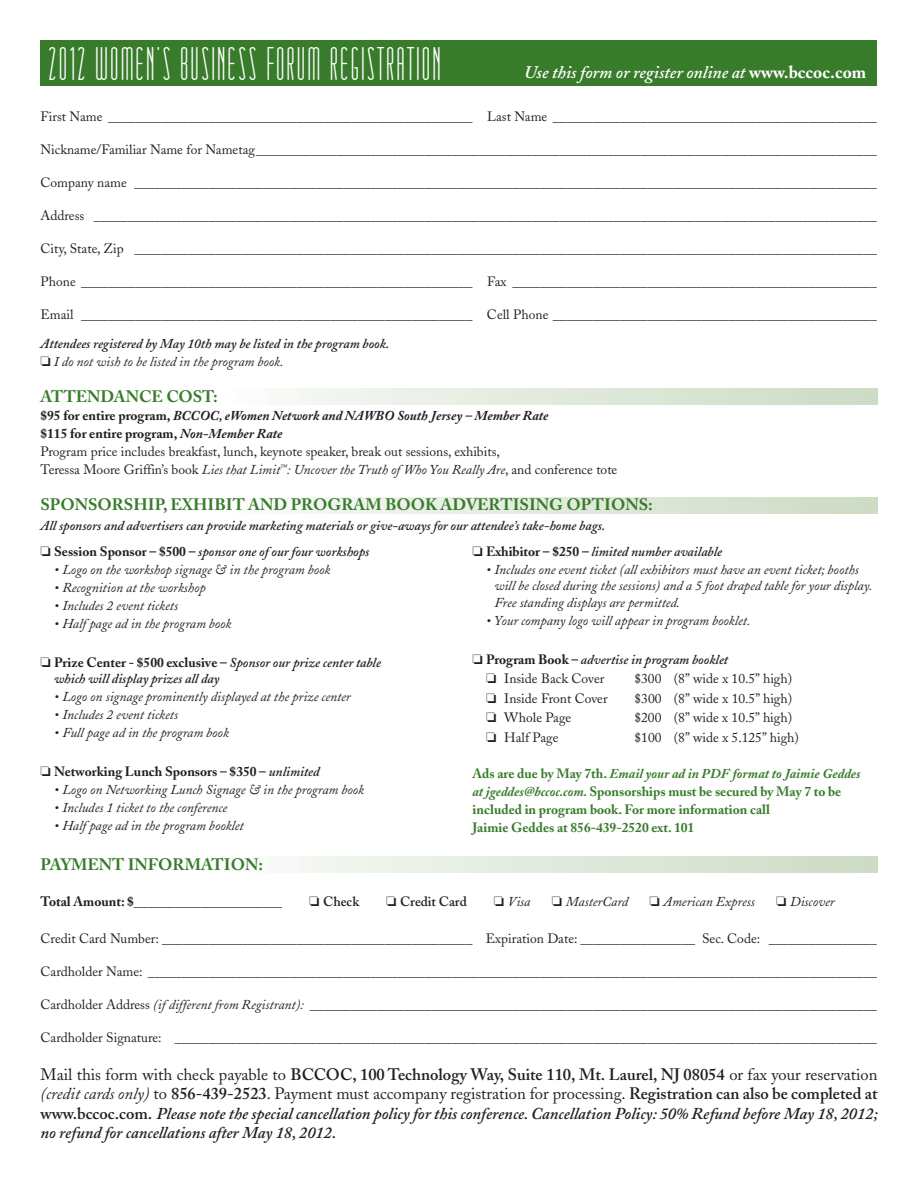
<style>
.page{position:relative;width:918px;height:1188px;background:#fff}
.page>*{position:absolute;margin:0;border:0;box-sizing:border-box;transform-origin:0 0}
.t1{font:44.1px "Matchbook";color:#fff}
.t2{font:italic 600 17.55px "Adobe Caslon";color:#fff}
.t3{font:italic 600 16.5px/19.5px "Adobe Caslon";color:#231f20;text-align:justify}
.t4{font:700 16.5px "Adobe Caslon";color:#387c2b}
.t5{font:13.5px/18px "Adobe Caslon";color:#231f20}
.t6{font:italic 13.5px/16.5px "Adobe Caslon";color:#231f20}
.t7{font:italic 600 13.5px/18px "Adobe Caslon";color:#231f20}
.t8{font:700 13.5px/18px "Adobe Caslon";color:#387c2b}
.t9{font:700 13.5px "Adobe Caslon";color:#231f20}
.t10{font:600 13.5px "Adobe Caslon";color:#231f20}
.s1{font-weight:700;font-style:normal}
.s2{font-weight:400}
.s3{font-weight:700}
.s4{font-weight:700;font-style:italic}
.s5{font-style:italic}
.s6{font-weight:600;font-style:italic}
.s7{font-weight:400;font-style:normal}
.s8{font-style:normal}
</style>
<div class="page">
<div style="left:40px;top:40px;width:838px;height:46px;background:#387c2b"></div>
<h1 class="t1" style="left:47px;top:47px;width:396px">2012 WOMEN’S BUSINESS FORUM REGISTRATION</h1>
<p class="t2" style="left:524px;top:66px;width:344px">Use this form or register online at <span class="s1">www.bccoc.com</span></p>
<p class="t5" style="left:40px;top:109px;width:838px">First Name ______________________________________________________ Last Name ________________________________________________</p>
<p class="t5" style="left:40px;top:142px;width:838px">Nickname/Familiar Name for Nametag____________________________________________________________________________________________</p>
<p class="t5" style="left:40px;top:175px;width:838px">Company name ______________________________________________________________________________________________________________</p>
<p class="t5" style="left:40px;top:208px;width:838px">Address ____________________________________________________________________________________________________________________</p>
<p class="t5" style="left:40px;top:241px;width:838px">City, State, Zip ______________________________________________________________________________________________________________</p>
<p class="t5" style="left:40px;top:274px;width:838px">Phone __________________________________________________________ Fax ______________________________________________________</p>
<p class="t5" style="left:40px;top:307px;width:838px">Email __________________________________________________________ Cell Phone ________________________________________________</p>
<p class="t7" style="left:40px;top:336px;width:350px">Attendees registered by May 10th may be listed in the program book. ❏ <span class="s2">I do not wish to be listed in the program book.</span></p>
<p class="t4" style="left:40px;top:389px;width:179px">ATTENDANCE COST:</p>
<p class="t5" style="left:40px;top:408px;width:578px"><span class="s3">$95 for entire program,</span> <span class="s4">BCCOC, eWomen Network and NAWBO South Jersey – Member Rate<br></span><span class="s3">$115 for entire program,</span> <span class="s4">Non-Member Rate<br></span>Program price includes breakfast, lunch, keynote speaker, break out sessions, exhibits,<br>Teressa Moore Griffin’s book <span class="s5">Lies that Limit</span><sup>™</sup><span class="s5">: Uncover the Truth of Who You Really Are</span>, and conference tote</p>
<p class="t4" style="left:40px;top:497px;width:614px">SPONSORSHIP, EXHIBIT AND PROGRAM BOOK ADVERTISING OPTIONS:</p>
<p class="t7" style="left:40px;top:518px;width:566px">All sponsors and advertisers can provide marketing materials or give-aways for our attendee’s take-home bags.</p>
<p class="t7" style="left:40px;top:544px;width:330px">❏ <span class="s1">Session Sponsor – $500 –</span> sponsor one of our four workshops</p>
<p class="t6" style="left:54px;top:563px;width:278px">• Logo on the workshop signage &amp; in the program book</p>
<p class="t6" style="left:54px;top:581px;width:153px">• Recognition at the workshop</p>
<p class="t6" style="left:54px;top:599px;width:125px">• Includes 2 event tickets</p>
<p class="t6" style="left:54px;top:617px;width:179px">• Half page ad in the program book</p>
<p class="t7" style="left:54px;top:656px;width:329px;line-height:16.5px;text-indent:-14px">❏ <span class="s1">Prize Center - $500 exclusive –</span> Sponsor our prize center table which will display prizes all day</p>
<p class="t6" style="left:54px;top:690px;width:298px">• Logo on signage prominently displayed at the prize center</p>
<p class="t6" style="left:54px;top:708px;width:125px">• Includes 2 event tickets</p>
<p class="t6" style="left:54px;top:726px;width:176px">• Full page ad in the program book</p>
<p class="t9" style="left:40px;top:766px;width:281px">❏ Networking Lunch Sponsors – $350 – <span class="s6">unlimited</span></p>
<p class="t6" style="left:54px;top:783px;width:312px">• Logo on Networking Lunch Signage &amp; in the program book</p>
<p class="t6" style="left:54px;top:801px;width:175px">• Includes 1 ticket to the conference</p>
<p class="t6" style="left:54px;top:819px;width:191px">• Half page ad in the program booklet</p>
<p class="t7" style="left:472px;top:544px;width:251px">❏ <span class="s1">Exhibitor – $250 –</span> limited number available</p>
<p class="t6" style="left:494px;top:563px;width:380px;text-indent:-8px">• Includes one event ticket (all exhibitors must have an event ticket; booths will be closed during the sessions) and a 5 foot draped table for your display.<br>Free standing displays are permitted.</p>
<p class="t6" style="left:486px;top:614px;width:266px">• Your company logo will appear in program booklet.</p>
<p class="t7" style="left:486px;top:651px;width:244px;line-height:19.5px;text-indent:-14px">❏ <span class="s1">Program Book –</span> advertise in program booklet ❏ <span class="s7">Inside Back Cover</span></p>
<p class="t5" style="left:634px;top:671px;width:159px">$300 (8” wide x 10.5” high)</p>
<p class="t5" style="left:486px;top:691px;width:123px">❏ Inside Front Cover</p>
<p class="t5" style="left:635px;top:691px;width:159px">$300 (8” wide x 10.5” high)</p>
<p class="t5" style="left:486px;top:710px;width:87px">❏ Whole Page</p>
<p class="t5" style="left:635px;top:710px;width:159px">$200 (8” wide x 10.5” high)</p>
<p class="t5" style="left:486px;top:730px;width:74px">❏ Half Page</p>
<p class="t5" style="left:635px;top:730px;width:166px">$100 (8” wide x 5.125” high)</p>
<p class="t8" style="left:472px;top:766px;width:390px">Ads are due by May 7th. <span class="s5">Email your ad in PDF format to Jaimie Geddes at jgeddes@bccoc.com.</span> Sponsorships must be secured by May 7 to be included in program book. For more information call<br>Jaimie Geddes at 856-439-2520 ext. 101</p>
<p class="t4" style="left:40px;top:857px;width:224px">PAYMENT INFORMATION:</p>
<p class="t9" style="left:40px;top:896px;width:243px">Total Amount: $______________________</p>
<p class="t10" style="left:309px;top:896px;width:51px">❏ Check</p>
<p class="t10" style="left:386px;top:896px;width:82px">❏ Credit Card</p>
<p class="t6" style="left:494px;top:895px;width:38px">❏ Visa</p>
<p class="t6" style="left:552px;top:895px;width:78px">❏ MasterCard</p>
<p class="t6" style="left:650px;top:895px;width:107px">❏ American Express</p>
<p class="t6" style="left:776px;top:895px;width:60px">❏ Discover</p>
<p class="t5" style="left:41px;top:931px;width:838px">Credit Card Number: ______________________________________________ Expiration Date: _________________ Sec. Code: ________________</p>
<p class="t5" style="left:41px;top:964px;width:838px">Cardholder Name: ____________________________________________________________________________________________________________</p>
<p class="t5" style="left:41px;top:997px;width:838px">Cardholder Address <span class="s5">(if different from Registrant):</span> ____________________________________________________________________________________</p>
<p class="t5" style="left:41px;top:1030px;width:838px">Cardholder Signature: ________________________________________________________________________________________________________</p>
<p class="t3" style="left:40px;top:1067px;width:839px"><span class="s7">Mail this form with check payable to</span> <span class="s8">BCCOC, 100 Technology Way, Suite 110, Mt. Laurel, NJ 08054</span> <span class="s7">or fax your reservation </span><span class="s2">(credit cards only)</span> <span class="s7">to</span> <span class="s8">856-439-2523</span><span class="s7">. Payment must accompany registration for processing.</span> <span class="s8">Registration can also be completed at www.bccoc.com.</span> Please note the special cancellation policy for this conference. Cancellation Policy: 50% Refund before May 18, 2012; no refund for cancellations after May 18, 2012.</p>
</div>
